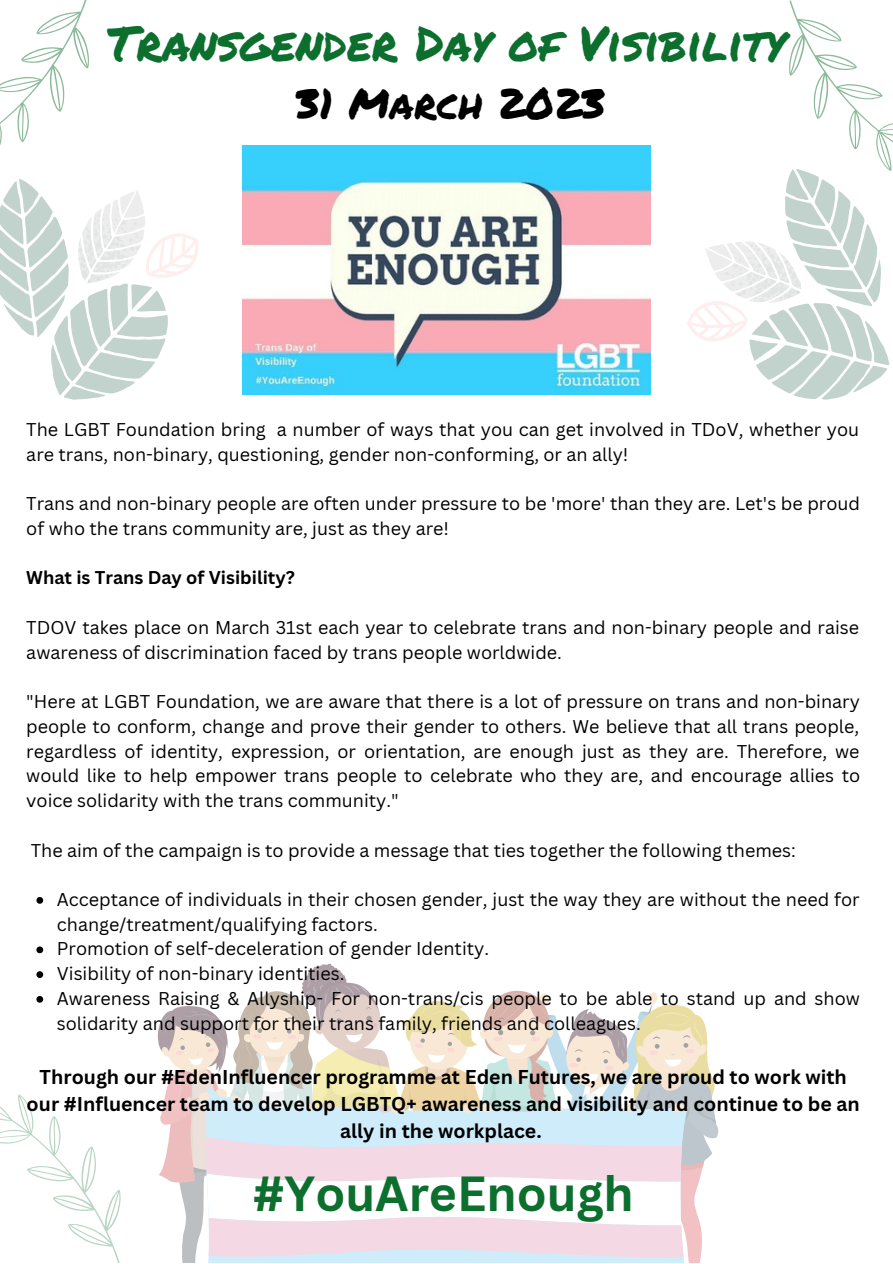
<style>
.page{position:relative;width:893px;height:1264px;background:#fff}
.page>*{position:absolute;margin:0;border:0;box-sizing:border-box;transform-origin:0 0}
.t1{font:48px "Permanent Marker";color:#0c6f2e}
.t2{font:700 48px "Canva Sans";color:#0c6f2e}
.t3{font:42px "Permanent Marker";color:#000}
.t4{font:700 19.5px/27px "Canva Sans";color:#000;text-align:center}
.t5{font:18px/24.8px "Canva Sans";color:#000}
.t6{font:700 18px "Canva Sans";color:#000}
</style>
<div class="page">
<svg style="left:0;top:1094px;width:121px;height:168px"></svg>
<svg style="left:0;top:0;width:89px;height:146px"></svg>
<img style="left:242px;top:146px;width:408px;height:248px">
<svg style="left:157px;top:963px;width:561px;height:300px"></svg>
<svg style="left:671px;top:1102px;width:14px;height:10px"></svg>
<svg style="left:36px;top:897px;width:7px;height:6px"></svg>
<svg style="left:36px;top:946px;width:7px;height:7px"></svg>
<svg style="left:36px;top:971px;width:7px;height:6px"></svg>
<svg style="left:36px;top:996px;width:7px;height:6px"></svg>
<svg style="left:0;top:179px;width:198px;height:221px"></svg>
<svg style="left:687px;top:0;width:205px;height:400px"></svg>
<h1 class="t1" style="left:107px;top:8px;width:679px">Transgender Day of Visibility</h1>
<h2 class="t3" style="left:296px;top:73px;width:310px">31 March 2023</h2>
<p class="t5" style="left:26px;top:416px;width:834px">The LGBT Foundation bring a number of ways that you can get involved in TDoV, whether you are trans, non-binary, questioning, gender non-conforming, or an ally!</p>
<p class="t5" style="left:26px;top:491px;width:835px">Trans and non-binary people are often under pressure to be 'more' than they are. Let's be proud of who the trans community are, just as they are!</p>
<p class="t6" style="left:26px;top:565px;width:270px">What is Trans Day of Visibility?</p>
<p class="t5" style="left:26px;top:614px;width:834px">TDOV takes place on March 31st each year to celebrate trans and non-binary people and raise awareness of discrimination faced by trans people worldwide.</p>
<p class="t5" style="left:26px;top:688px;width:835px;text-align:justify">"Here at LGBT Foundation, we are aware that there is a lot of pressure on trans and non-binary people to conform, change and prove their gender to others. We believe that all trans people, regardless of identity, expression, or orientation, are enough just as they are. Therefore, we would like to help empower trans people to celebrate who they are, and encourage allies to voice solidarity with the trans community."</p>
<p class="t5" style="left:31px;top:837px;width:766px">The aim of the campaign is to provide a message that ties together the following themes:</p>
<p class="t5" style="left:57px;top:886px;width:804px">Acceptance of individuals in their chosen gender, just the way they are without the need for change/treatment/qualifying factors.<br>Promotion of self-deceleration of gender Identity.<br>Visibility of non-binary identities.<br>Awareness Raising &amp; Allyship- For non-trans/cis people to be able to stand up and show solidarity and support for their trans family, friends and colleagues.</p>
<p class="t4" style="left:27px;top:1063px;width:834px">Through our #EdenInfluencer programme at Eden Futures, we are proud to work with our #Influencer team to develop LGBTQ+ awareness and visibility and continue to be an ally in the workplace.</p>
<h1 class="t2" style="left:253px;top:1159px;width:382px">#YouAreEnough</h1>
</div>
